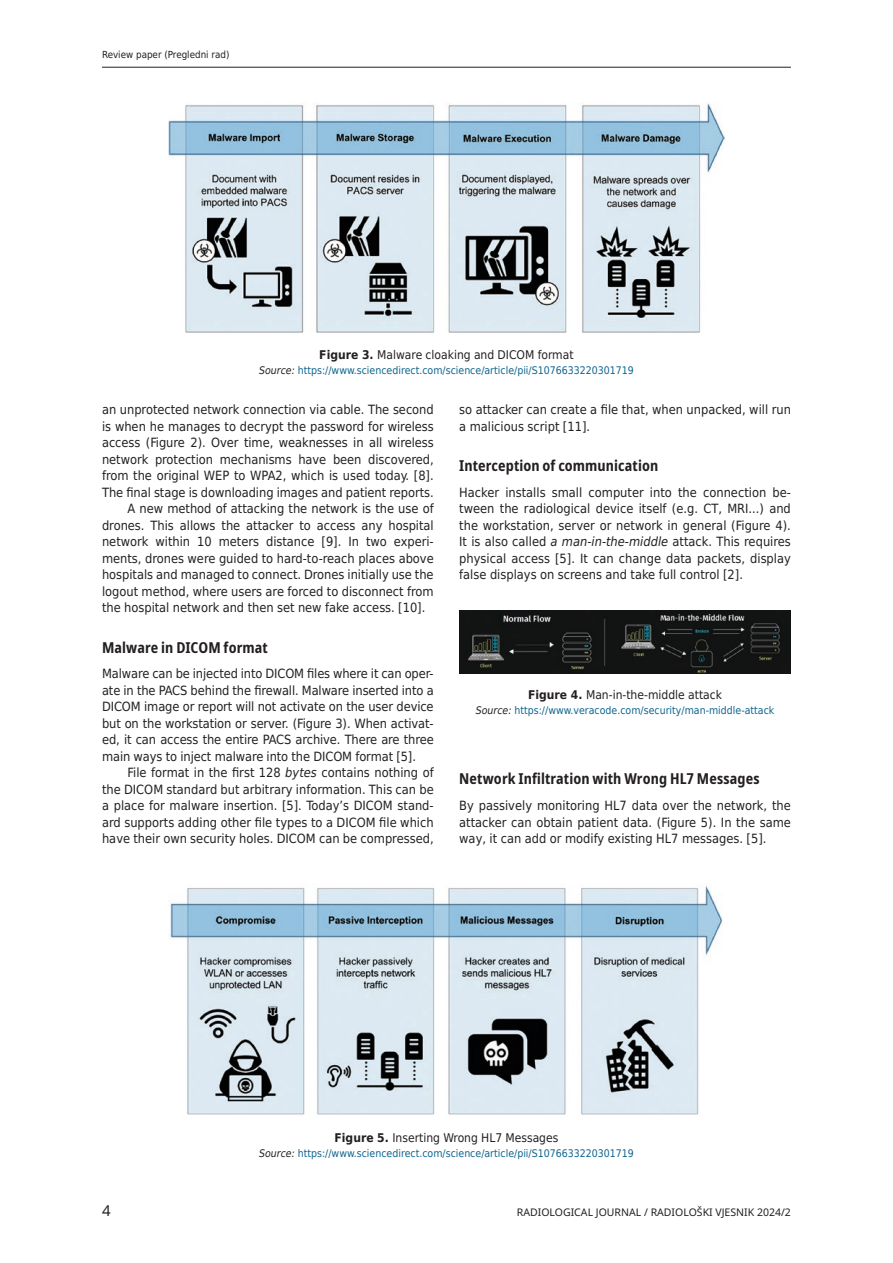
<style>
.page{position:relative;width:893px;height:1263px;background:#fff}
.page>*{position:absolute;margin:0;border:0;box-sizing:border-box;transform-origin:0 0}
.t1{font:700 condensed 15px "Noto Sans";letter-spacing:.01em;color:#231f20}
.t2{font:15px "Noto Sans";color:#231f20}
.t3{font:12.75px/16.5px "DejaVu Sans Condensed";color:#231f20;text-align:justify}
.t4{font:12px "DejaVu Sans Condensed";color:#231f20}
.t5{font:10.5px "DejaVu Sans Condensed";color:#10658e}
.t6{font:10.5px "Noto Sans";color:#231f20}
.t7{font:9.75px "DejaVu Sans Condensed";color:#231f20}
.s1{font-weight:700}
.s2{font-style:italic;color:#231f20}
.s3{font-style:italic}
</style>
<div class="page">
<img style="left:169px;top:103px;width:555px;height:230px">
<img style="left:170px;top:886px;width:553px;height:229px">
<img style="left:459px;top:610px;width:332px;height:63px">
<hr style="left:102px;top:67px;width:689px;height:1px;background:#231f20">
<p class="t7" style="left:102px;top:46px;width:129px">Review paper (Pregledni rad)</p>
<p class="t4" style="left:319px;top:344px;width:256px"><span class="s1">Figure 3.</span> Malware cloaking and DICOM format</p>
<p class="t5" style="left:259px;top:361px;width:376px"><span class="s2">Source:</span> https://www.sciencedirect.com/science/article/pii/S1076633220301719</p>
<p class="t3" style="left:102px;top:401px;width:333px">an unprotected network connection via cable. The second</p>
<p class="t3" style="left:102px;top:417px;width:333px">is when he manages to decrypt the password for wireless</p>
<p class="t3" style="left:102px;top:434px;width:333px">access (Figure 2). Over time, weaknesses in all wireless</p>
<p class="t3" style="left:102px;top:450px;width:333px">network protection mechanisms have been discovered,</p>
<p class="t3" style="left:102px;top:467px;width:333px">from the original WEP to WPA2, which is used today. [8].</p>
<p class="t3" style="left:102px;top:483px;width:333px">The final stage is downloading images and patient reports.</p>
<p class="t3" style="left:128px;top:500px;width:308px">A new method of attacking the network is the use of</p>
<p class="t3" style="left:102px;top:516px;width:333px">drones. This allows the attacker to access any hospital</p>
<p class="t3" style="left:102px;top:533px;width:333px">network within 10 meters distance [9]. In two experi-</p>
<p class="t3" style="left:102px;top:549px;width:333px">ments, drones were guided to hard-to-reach places above</p>
<p class="t3" style="left:102px;top:566px;width:333px">hospitals and managed to connect. Drones initially use the</p>
<p class="t3" style="left:102px;top:582px;width:333px">logout method, where users are forced to disconnect from</p>
<p class="t3" style="left:102px;top:599px;width:325px">the hospital network and then set new fake access. [10].</p>
<p class="t1" style="left:102px;top:637px;width:167px">Malware in DICOM format</p>
<p class="t3" style="left:102px;top:665px;width:333px">Malware can be injected into DICOM files where it can oper&shy;ate in the PACS behind the firewall. Malware inserted into a DICOM image or report will not activate on the user device but on the workstation or server. (Figure 3). When activat&shy;ed, it can access the entire PACS archive. There are three main ways to inject malware into the DICOM format [5].</p>
<p class="t3" style="left:102px;top:764px;width:333px;text-indent:26px">File format in the first 128 <span class="s3">bytes</span> contains nothing of the DICOM standard but arbitrary information. This can be a place for malware insertion. [5]. Today’s DICOM stand&shy;ard supports adding other file types to a DICOM file which have their own security holes. DICOM can be compressed,</p>
<p class="t3" style="left:459px;top:401px;width:333px">so attacker can create a file that, when unpacked, will run a malicious script [11].</p>
<p class="t1" style="left:459px;top:455px;width:201px">Interception of communication</p>
<p class="t3" style="left:459px;top:483px;width:333px">Hacker installs small computer into the connection be&shy;tween the radiological device itself (e.g. CT, MRI...) and the workstation, server or network in general (Figure 4).<br>It is also called <span class="s3">a man-in-the-middle</span> attack. This requires physical access [5]. It can change data packets, display false displays on screens and take full control [2].</p>
<p class="t4" style="left:528px;top:684px;width:195px"><span class="s1">Figure 4.</span> Man-in-the-middle attack</p>
<p class="t5" style="left:476px;top:701px;width:300px"><span class="s2">Source:</span> https://www.veracode.com/security/man-middle-attack</p>
<p class="t1" style="left:459px;top:767px;width:302px">Network Infiltration with Wrong HL7 Messages</p>
<p class="t3" style="left:459px;top:797px;width:333px">By passively monitoring HL7 data over the network, the attacker can obtain patient data. (Figure 5). In the same way, it can add or modify existing HL7 messages. [5].</p>
<p class="t4" style="left:335px;top:1127px;width:225px"><span class="s1">Figure 5.</span> Inserting Wrong HL7 Messages</p>
<p class="t5" style="left:259px;top:1144px;width:376px"><span class="s2">Source:</span> https://www.sciencedirect.com/science/article/pii/S1076633220301719</p>
<p class="t2" style="left:102px;top:1201px;width:10px">4</p>
<p class="t6" style="left:517px;top:1206px;width:53px">RADIOLOGICAL</p>
<p class="t6" style="left:596px;top:1206px;width:19px">JOURNAL</p>
<p class="t6" style="left:644px;top:1206px;width:78px">/ RADIOLOŠKI VJESNI</p>
<p class="t6" style="left:748px;top:1206px;width:45px">K 2024/2</p>
</div>
